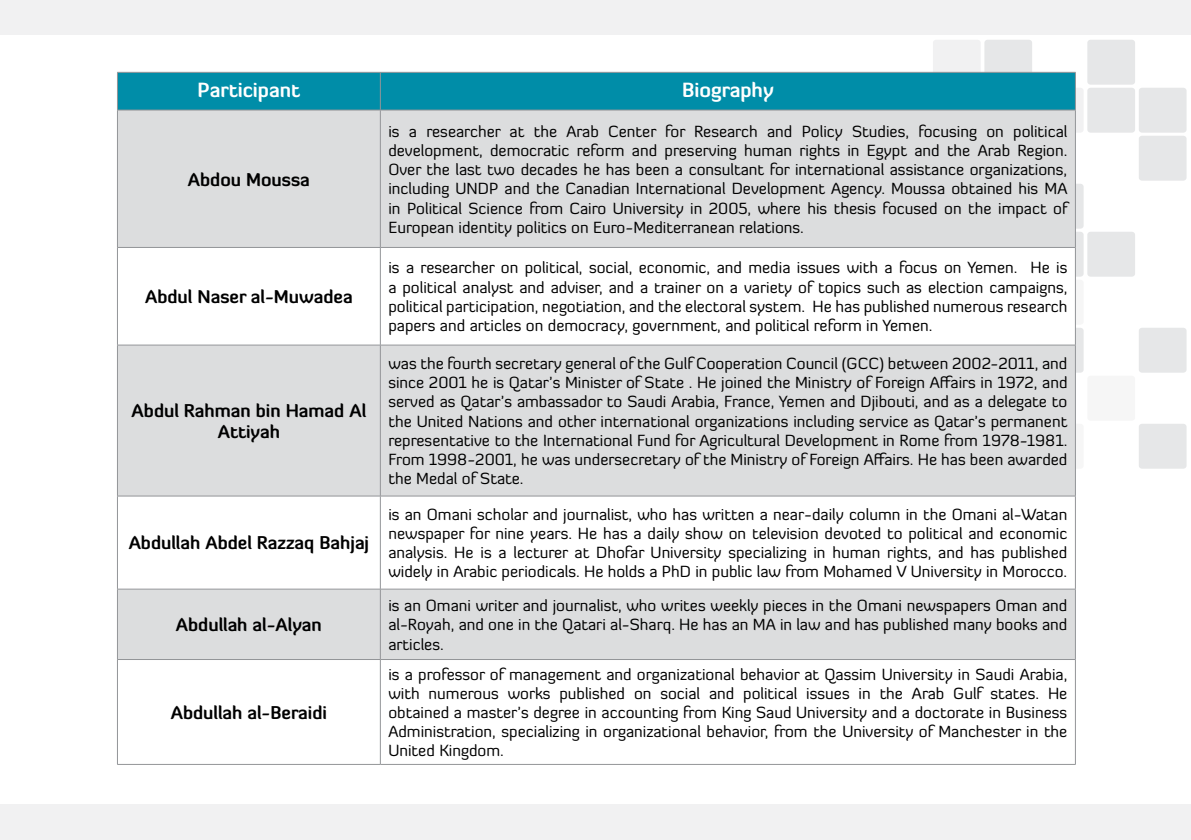
<style>
.page{position:relative;width:1191px;height:840px;background:#fff}
.page>*{position:absolute;margin:0;border:0;box-sizing:border-box;transform-origin:0 0}
.t1{font:700 20px "Diavlo";color:#fff}
.t2{font:700 18px/21.6px "Diavlo";color:#000;text-align:center}
.t3{font:16px/19.2px "Diavlo";color:#000;text-align:justify}
</style>
<div class="page">
<div style="left:1px;top:803px;width:1190px;height:36px;background:#f1f1f2"></div>
<div style="left:0;top:0;width:1191px;height:34px;background:#f1f1f2"></div>
<div style="left:1087px;top:40px;width:48px;height:45px;background:#e6e7e8;border-radius:3px"></div>
<div style="left:984px;top:40px;width:48px;height:45px;background:#e6e7e8;border-radius:3px"></div>
<div style="left:933px;top:40px;width:47px;height:45px;background:#f1f1f2;border-radius:3px"></div>
<div style="left:1138px;top:88px;width:48px;height:45px;background:#e6e7e8;border-radius:3px"></div>
<div style="left:1087px;top:88px;width:48px;height:45px;background:#e6e7e8;border-radius:3px"></div>
<div style="left:1035px;top:88px;width:48px;height:45px;background:#f1f1f2;border-radius:3px"></div>
<div style="left:1138px;top:136px;width:48px;height:44px;background:#e6e7e8;border-radius:3px"></div>
<div style="left:1035px;top:184px;width:48px;height:44px;background:#e6e7e8;border-radius:3px"></div>
<div style="left:1087px;top:231px;width:48px;height:45px;background:#e6e7e8;border-radius:3px"></div>
<div style="left:1035px;top:231px;width:48px;height:45px;background:#e6e7e8;border-radius:3px"></div>
<div style="left:1035px;top:279px;width:48px;height:45px;background:#f6f6f6;border-radius:3px"></div>
<div style="left:1138px;top:327px;width:48px;height:45px;background:#e6e7e8;border-radius:3px"></div>
<div style="left:1035px;top:327px;width:48px;height:45px;background:#e6e7e8;border-radius:3px"></div>
<div style="left:1087px;top:375px;width:48px;height:45px;background:#f6f6f6;border-radius:3px"></div>
<div style="left:1138px;top:423px;width:48px;height:45px;background:#e6e7e8;border-radius:3px"></div>
<div style="left:1035px;top:423px;width:48px;height:45px;background:#f6f6f6;border-radius:3px"></div>
<div style="left:118px;top:73px;width:957px;height:37px;background:#008da8"></div>
<div style="left:118px;top:111px;width:957px;height:136px;background:#dcddde"></div>
<svg style="left:118px;top:248px;width:957px;height:515px"></svg>
<hr style="left:117px;top:247px;width:263px;height:1px;background:#939598">
<hr style="left:117px;top:344px;width:263px;height:1px;background:#939598">
<hr style="left:117px;top:495px;width:263px;height:1px;background:#939598">
<hr style="left:380px;top:495px;width:695px;height:1px;background:#939598">
<hr style="left:117px;top:588px;width:263px;height:1px;background:#939598">
<hr style="left:380px;top:588px;width:695px;height:1px;background:#939598">
<hr style="left:117px;top:658px;width:263px;height:1px;background:#939598">
<hr style="left:380px;top:658px;width:695px;height:1px;background:#939598">
<hr style="left:117px;top:763px;width:263px;height:1px;background:#939598">
<hr style="left:380px;top:763px;width:695px;height:1px;background:#939598">
<hr style="left:1075px;top:110px;width:1px;height:137px;background:#939598">
<hr style="left:1075px;top:345px;width:1px;height:150px;background:#939598">
<hr style="left:1075px;top:496px;width:1px;height:92px;background:#939598">
<hr style="left:1075px;top:589px;width:1px;height:70px;background:#939598">
<hr style="left:1075px;top:659px;width:1px;height:104px;background:#939598">
<hr style="left:380px;top:247px;width:695px;height:1px;background:#939598">
<hr style="left:1075px;top:247px;width:1px;height:97px;background:#939598">
<hr style="left:380px;top:344px;width:695px;height:1px;background:#939598">
<hr style="left:380px;top:73px;width:1px;height:37px;background:#939598">
<hr style="left:117px;top:110px;width:1px;height:137px;background:#939598">
<hr style="left:380px;top:110px;width:1px;height:137px;background:#939598">
<hr style="left:117px;top:247px;width:1px;height:97px;background:#939598">
<hr style="left:380px;top:247px;width:1px;height:97px;background:#939598">
<hr style="left:117px;top:345px;width:1px;height:150px;background:#939598">
<hr style="left:380px;top:345px;width:1px;height:150px;background:#939598">
<hr style="left:117px;top:496px;width:1px;height:92px;background:#939598">
<hr style="left:380px;top:496px;width:1px;height:92px;background:#939598">
<hr style="left:117px;top:589px;width:1px;height:70px;background:#939598">
<hr style="left:380px;top:589px;width:1px;height:70px;background:#939598">
<hr style="left:117px;top:659px;width:1px;height:104px;background:#939598">
<hr style="left:380px;top:659px;width:1px;height:104px;background:#939598">
<hr style="left:117px;top:72px;width:263px;height:1px;background:#939598">
<hr style="left:117px;top:73px;width:1px;height:37px;background:#939598">
<hr style="left:380px;top:72px;width:695px;height:1px;background:#939598">
<hr style="left:1075px;top:73px;width:1px;height:37px;background:#939598">
<hr style="left:117px;top:110px;width:263px;height:1px;background:#939598">
<hr style="left:380px;top:110px;width:695px;height:1px;background:#939598">
<p class="t1" style="left:198px;top:77px;width:104px">Participant</p>
<p class="t1" style="left:682px;top:77px;width:93px">Biography</p>
<p class="t2" style="left:188px;top:168px;width:124px">Abdou Moussa</p>
<p class="t2" style="left:145px;top:285px;width:209px">Abdul Naser al-Muwadea</p>
<p class="t2" style="left:132px;top:399px;width:236px">Abdul Rahman bin Hamad Al<br>Attiyah</p>
<p class="t2" style="left:129px;top:531px;width:242px">Abdullah Abdel Razzaq Bahjaj</p>
<p class="t2" style="left:176px;top:613px;width:147px">Abdullah al-Alyan</p>
<p class="t2" style="left:171px;top:700px;width:158px">Abdullah al-Beraidi</p>
<p class="t3" style="left:388px;top:121px;width:680px">is a researcher at the Arab Center for Research and Policy Studies, focusing on political development, democratic reform and preserving human rights in Egypt and the Arab Region.<br>Over the last two decades he has been a consultant for international assistance organizations, including UNDP and the Canadian International Development Agency. Moussa obtained his MA in Political Science from Cairo University in 2005, where his thesis focused on the impact of European identity politics on Euro-Mediterranean relations.</p>
<p class="t3" style="left:388px;top:258px;width:680px">is a researcher on political, social, economic, and media issues with a focus on Yemen. He is a political analyst and adviser, and a trainer on a variety of topics such as election campaigns, political participation, negotiation, and the electoral system. He has published numerous research papers and articles on democracy, government, and political reform in Yemen.</p>
<p class="t3" style="left:388px;top:353px;width:680px">was the fourth secretary general of the Gulf Cooperation Council (GCC) between 2002-2011, and since 2001 he is Qatar’s Minister of State . He joined the Ministry of Foreign Affairs in 1972, and served as Qatar’s ambassador to Saudi Arabia, France, Yemen and Djibouti, and as a delegate to the United Nations and other international organizations including service as Qatar’s permanent representative to the International Fund for Agricultural Development in Rome from 1978-1981.<br>From 1998-2001, he was undersecretary of the Ministry of Foreign Affairs. He has been awarded the Medal of State.</p>
<p class="t3" style="left:388px;top:504px;width:680px">is an Omani scholar and journalist, who has written a near-daily column in the Omani al-Watan newspaper for nine years. He has a daily show on television devoted to political and economic analysis. He is a lecturer at Dhofar University specializing in human rights, and has published widely in Arabic periodicals. He holds a PhD in public law from Mohamed V University in Morocco.</p>
<p class="t3" style="left:388px;top:595px;width:680px">is an Omani writer and journalist, who writes weekly pieces in the Omani newspapers Oman and al-Royah, and one in the Qatari al-Sharq. He has an MA in law and has published many books and articles.</p>
<p class="t3" style="left:388px;top:663px;width:680px">is a professor of management and organizational behavior at Qassim University in Saudi Arabia, with numerous works published on social and political issues in the Arab Gulf states. He obtained a master’s degree in accounting from King Saud University and a doctorate in Business Administration, specializing in organizational behavior, from the University of Manchester in the United Kingdom.</p>
</div>
